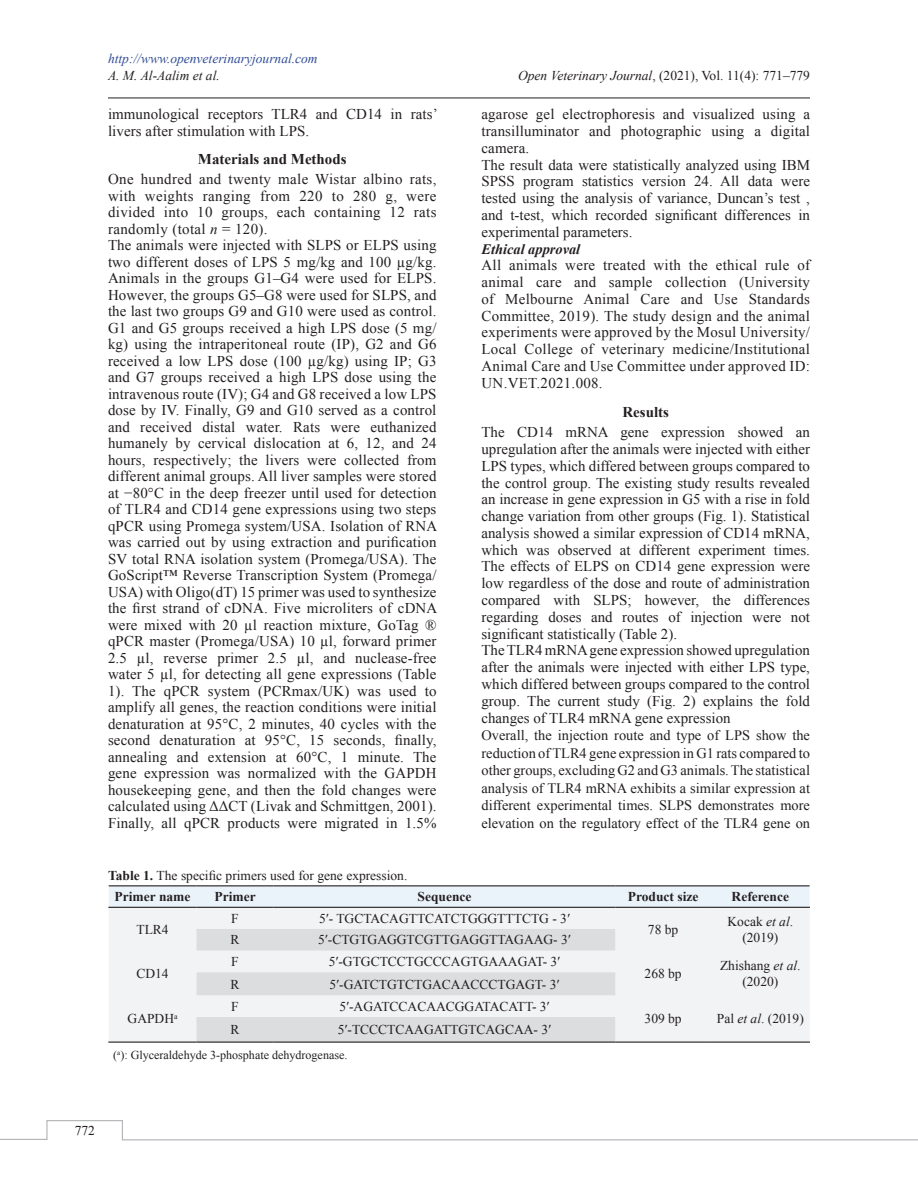
<style>
.page{position:relative;width:918px;height:1188px;background:#fff}
.page>*{position:absolute;margin:0;border:0;box-sizing:border-box;transform-origin:0 0}
.Para{font:15px/16.5px "Times New Roman";letter-spacing:.005em;color:#231f20;text-align:justify}
.A_Head{font:700 15px "Times New Roman";color:#231f20}
.Para_Indent{font:14.4px/17.5px "Times New Roman";color:#231f20;text-align:justify}
.B_Head{font:italic 700 14.4px "Times New Roman";color:#231f20}
.Table_Text{font:13.5px "Times New Roman";color:#231f20}
.Table_Caption{font:13.5px "Times New Roman";color:#231f20}
.Table_Header{font:700 13.5px "Times New Roman";color:#231f20}
.t1{font:italic 13.5px "Times New Roman";color:#304d94}
.t2{font:italic 13.5px "Times New Roman";color:#231f20}
.Table_Source{font:12px "Times New Roman";color:#231f20}
.s1{font-style:italic}
.s2{font-weight:700}
</style>
<div class="page">
<hr style="left:108px;top:98px;width:702px;height:1px;background:#231f20">
<svg style="left:0;top:1120px;width:918px;height:21px"></svg>
<svg style="left:109px;top:886px;width:701px;height:21px;background:#e4ecf2"></svg>
<div style="left:109px;top:908px;width:701px;height:134px;background:#f2f3f4"></div>
<svg style="left:196px;top:929px;width:419px;height:113px;fill:#dcdddf"></svg>
<hr style="left:109px;top:885px;width:87px;height:1px;background:#231f20">
<hr style="left:196px;top:885px;width:78px;height:1px;background:#231f20">
<hr style="left:274px;top:885px;width:341px;height:1px;background:#231f20">
<hr style="left:615px;top:885px;width:96px;height:1px;background:#231f20">
<hr style="left:711px;top:885px;width:99px;height:1px;background:#231f20">
<hr style="left:108px;top:907px;width:88px;height:1px;background:#231f20">
<hr style="left:196px;top:907px;width:78px;height:1px;background:#231f20">
<hr style="left:274px;top:907px;width:341px;height:1px;background:#231f20">
<hr style="left:615px;top:907px;width:96px;height:1px;background:#231f20">
<hr style="left:711px;top:907px;width:99px;height:1px;background:#231f20">
<hr style="left:108px;top:1042px;width:88px;height:1px;background:#231f20">
<hr style="left:615px;top:1042px;width:96px;height:1px;background:#231f20">
<hr style="left:711px;top:1042px;width:99px;height:1px;background:#231f20">
<hr style="left:196px;top:1042px;width:78px;height:1px;background:#231f20">
<hr style="left:274px;top:1042px;width:341px;height:1px;background:#231f20">
<p class="t1" style="left:108px;top:50px;width:211px">http://www.openveterinaryjournal.com</p>
<p class="t2" style="left:108px;top:66px;width:113px">A. M. Al-Aalim et al.</p>
<p class="Table_Caption" style="left:518px;top:66px;width:293px"><span class="s1">Open Veterinary Journal</span>, (2021), Vol. 11(4): 771–779</p>
<p class="Para" style="left:108px;top:106px;width:331px">immunological receptors TLR4 and CD14 in rats’ livers after stimulation with LPS.</p>
<p class="A_Head" style="left:198px;top:149px;width:150px">Materials and Methods</p>
<p class="Para" style="left:108px;top:171px;width:330px">One hundred and twenty male Wistar albino rats, with weights ranging from 220 to 280 g, were divided into 10 groups, each containing 12 rats randomly (total <span class="s1">n</span> = 120).</p>
<p class="Para" style="left:108px;top:237px;width:331px">The animals were injected with SLPS or ELPS using two different doses of LPS 5 mg/kg and 100 µg/kg.<br>Animals in the groups G1–G4 were used for ELPS.<br>However, the groups G5–G8 were used for SLPS, and the last two groups G9 and G10 were used as control.<br>G1 and G5 groups received a high LPS dose (5 mg/ kg) using the intraperitoneal route (IP), G2 and G6 received a low LPS dose (100 µg/kg) using IP; G3 and G7 groups received a high LPS dose using the intravenous route (IV); G4 and G8 received a low LPS dose by IV. Finally, G9 and G10 served as a control and received distal water. Rats were euthanized humanely by cervical dislocation at 6, 12, and 24 hours, respectively; the livers were collected from different animal groups. All liver samples were stored at −80°C in the deep freezer until used for detection of TLR4 and CD14 gene expressions using two steps qPCR using Promega system/USA. Isolation of RNA was carried out by using extraction and purification SV total RNA isolation system (Promega/USA). The GoScript™ Reverse Transcription System (Promega/ USA) with Oligo(dT) 15 primer was used to synthesize the first strand of cDNA. Five microliters of cDNA were mixed with 20 µl reaction mixture, GoTag ® qPCR master (Promega/USA) 10 µl, forward primer 2.5 µl, reverse primer 2.5 µl, and nuclease-free water 5 µl, for detecting all gene expressions (Table 1). The qPCR system (PCRmax/UK) was used to amplify all genes, the reaction conditions were initial denaturation at 95°C, 2 minutes, 40 cycles with the second denaturation at 95°C, 15 seconds, finally, annealing and extension at 60°C, 1 minute. The gene expression was normalized with the GAPDH housekeeping gene, and then the fold changes were calculated using ΔΔCT (Livak and Schmittgen, 2001).<br>Finally, all qPCR products were migrated in 1.5%</p>
<p class="Table_Caption" style="left:108px;top:866px;width:301px"><span class="s2">Table 1.</span> The specific primers used for gene expression.</p>
<p class="Para" style="left:482px;top:106px;width:330px">agarose gel electrophoresis and visualized using a transilluminator and photographic using a digital camera.</p>
<p class="Para" style="left:482px;top:156px;width:330px">The result data were statistically analyzed using IBM SPSS program statistics version 24. All data were tested using the analysis of variance, Duncan’s test , and t-test, which recorded significant differences in experimental parameters.</p>
<p class="B_Head" style="left:482px;top:239px;width:100px">Ethical approval</p>
<p class="Para" style="left:482px;top:257px;width:330px">All animals were treated with the ethical rule of animal care and sample collection (University of Melbourne Animal Care and Use Standards Committee, 2019). The study design and the animal experiments were approved by the Mosul University/ Local College of veterinary medicine/Institutional Animal Care and Use Committee under approved ID:<br>UN.VET.2021.008.</p>
<p class="A_Head" style="left:623px;top:401px;width:48px">Results</p>
<p class="Para" style="left:482px;top:424px;width:330px">The CD14 mRNA gene expression showed an upregulation after the animals were injected with either LPS types, which differed between groups compared to the control group. The existing study results revealed an increase in gene expression in G5 with a rise in fold change variation from other groups (Fig. 1). Statistical analysis showed a similar expression of CD14 mRNA, which was observed at different experiment times.<br>The effects of ELPS on CD14 gene expression were low regardless of the dose and route of administration compared with SLPS; however, the differences regarding doses and routes of injection were not significant statistically (Table 2).</p>
<p class="Para" style="left:482px;top:642px;width:330px">The TLR4 mRNA gene expression showed upregulation after the animals were injected with either LPS type, which differed between groups compared to the control group. The current study (Fig. 2) explains the fold changes of TLR4 mRNA gene expression</p>
<p class="Para_Indent" style="left:482px;top:726px;width:330px">Overall, the injection route and type of LPS show the reduction of TLR4 gene expression in G1 rats compared to other groups, excluding G2 and G3 animals. The statistical analysis of TLR4 mRNA exhibits a similar expression at different experimental times. SLPS demonstrates more elevation on the regulatory effect of the TLR4 gene on</p>
<p class="Table_Header" style="left:115px;top:887px;width:77px">Primer name</p>
<p class="Table_Header" style="left:215px;top:887px;width:43px">Primer</p>
<p class="Table_Header" style="left:418px;top:887px;width:56px">Sequence</p>
<p class="Table_Header" style="left:628px;top:887px;width:72px">Product size</p>
<p class="Table_Header" style="left:732px;top:887px;width:59px">Reference</p>
<p class="Table_Text" style="left:136px;top:920px;width:34px">TLR4</p>
<p class="Table_Text" style="left:231px;top:909px;width:9px">F</p>
<p class="Table_Text" style="left:319px;top:909px;width:252px">5′- TGCTACAGTTCATCTGGGTTTCTG - 3′</p>
<p class="Table_Text" style="left:728px;top:912px;width:67px">Kocak <span class="s1">et al</span>.</p>
<p class="Table_Text" style="left:648px;top:920px;width:32px">78 bp</p>
<p class="Table_Text" style="left:231px;top:931px;width:11px">R</p>
<p class="Table_Text" style="left:318px;top:931px;width:254px">5′-CTGTGAGGTCGTTGAGGTTAGAAG- 3′</p>
<p class="Table_Text" style="left:742px;top:928px;width:37px">(2019)</p>
<p class="Table_Text" style="left:136px;top:964px;width:34px">CD14</p>
<p class="Table_Text" style="left:231px;top:953px;width:9px">F</p>
<p class="Table_Text" style="left:329px;top:953px;width:233px">5′-GTGCTCCTGCCCAGTGAAAGAT- 3′</p>
<p class="Table_Text" style="left:720px;top:956px;width:82px">Zhishang <span class="s1">et al</span>.</p>
<p class="Table_Text" style="left:645px;top:964px;width:39px">268 bp</p>
<p class="Table_Text" style="left:231px;top:975px;width:11px">R</p>
<p class="Table_Text" style="left:329px;top:975px;width:232px">5′-GATCTGTCTGACAACCCTGAGT- 3′</p>
<p class="Table_Text" style="left:742px;top:972px;width:37px">(2020)</p>
<p class="Table_Text" style="left:231px;top:997px;width:9px">F</p>
<p class="Table_Text" style="left:339px;top:997px;width:212px">5′-AGATCCACAACGGATACATT- 3′</p>
<p class="Table_Text" style="left:128px;top:1010px;width:51px">GAPDH<sup>a</sup></p>
<p class="Table_Text" style="left:231px;top:1021px;width:11px">R</p>
<p class="Table_Text" style="left:338px;top:1021px;width:215px">5′-TCCCTCAAGATTGTCAGCAA- 3′</p>
<p class="Table_Source" style="left:113px;top:1047px;width:236px">(<sup>a</sup>): Glyceraldehyde 3-phosphate dehydrogenase.</p>
<p class="Table_Text" style="left:645px;top:1010px;width:39px">309 bp</p>
<p class="Table_Text" style="left:717px;top:1010px;width:88px">Pal <span class="s1">et al</span>. (2019)</p>
<p class="Table_Caption" style="left:75px;top:1121px;width:22px">772</p>
</div>
